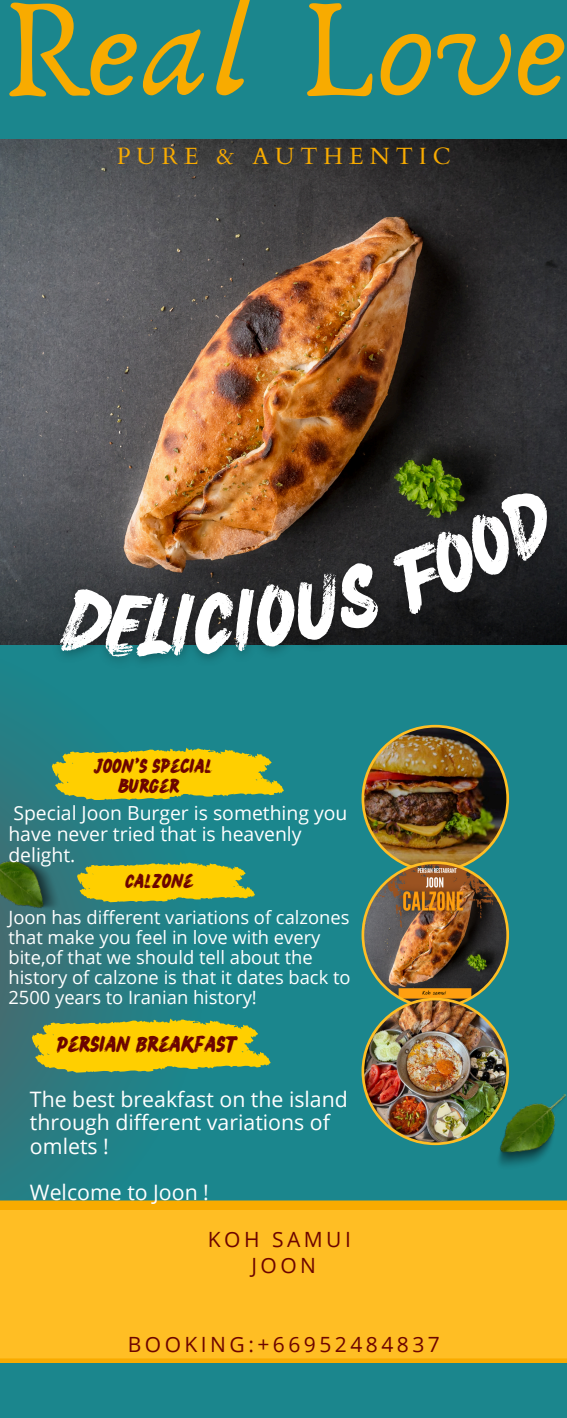
<style>
.page{position:relative;width:567px;height:1418px;background:#fff}
.page>*{position:absolute;margin:0;border:0;box-sizing:border-box;transform-origin:0 0}
.t1{font:146.25px "Anaktoria";letter-spacing:.025em;color:#f8ab00}
.t2{font:63.5px "Salted Bay";color:#fff}
.t3{font:23.5px "Cardo";letter-spacing:.255em;color:#f8ab00}
.t4{font:21.25px/23.5px "Open Sans";color:#fff}
.t5{font:21px/26.2px "Open Sans";letter-spacing:.165em;color:#6c0400;text-align:center}
.t6{font:19.25px/21.2px "Open Sans";color:#fff}
.t7{font:18.25px/20.2px "Open Sans";color:#fff}
.t8{font:16px "Salted Bay";color:#6c0400}
.t9{font:14.25px/19.8px "Salted Bay";color:#6c0400}
</style>
<div class="page">
<div style="left:0;top:0;width:566px;height:1417px;background:#1b868d"></div>
<svg style="left:0;top:644px;width:140px;height:556px;fill:#297d83"></svg>
<img style="left:0;top:140px;width:566px;height:504px">
<svg style="left:0;top:1200px;width:566px;height:163px;fill:#f8ab00"></svg>
<div style="left:0;top:1209px;width:566px;height:149px;background:#ffbe24"></div>
<img style="left:21px;top:457px;width:545px;height:262px">
<img style="left:361px;top:725px;width:147px;height:420px">
<svg style="left:52px;top:747px;width:231px;height:53px"></svg>
<svg style="left:77px;top:861px;width:178px;height:41px"></svg>
<svg style="left:32px;top:1018px;width:238px;height:54px"></svg>
<img style="left:0;top:833px;width:65px;height:93px">
<img style="left:485px;top:1094px;width:81px;height:72px">
<svg style="left:58px;top:586px;width:95px;height:72px"></svg>
<svg style="left:169px;top:482px;width:395px;height:174px"></svg>
<h1 class="t1" style="left:2px;top:-41px;width:565px">Real Love</h1>
<p class="t3" style="left:117px;top:141px;width:335px">PURE &amp; AUTHENTIC</p>
<p class="t2" style="left:144px;top:586px;width:29px">L</p>
<p class="t9" style="left:118px;top:757px;width:96px;text-indent:-23px">JOON'S SPECIAL<br>BURGER</p>
<p class="t6" style="left:8px;top:801px;width:340px">Special Joon Burger is something you have never tried that is heavenly delight.</p>
<p class="t9" style="left:125px;top:872px;width:69px">CALZONE</p>
<p class="t7" style="left:8px;top:906px;width:343px">Joon has different variations of calzones that make you feel in love with every bite,of that we should tell about the history of calzone is that it dates back to 2500 years to Iranian history!</p>
<p class="t8" style="left:57px;top:1034px;width:181px">PERSIAN BREAKFAST</p>
<p class="t4" style="left:30px;top:1086px;width:319px">The best breakfast on the island through different variations of omlets !</p>
<p class="t4" style="left:30px;top:1180px;width:180px">Welcome to Joon !</p>
<p class="t5" style="left:208px;top:1225px;width:144px">KOH SAMUI<br>JOON</p>
<p class="t5" style="left:128px;top:1330px;width:313px">BOOKING:+66952484837</p>
</div>
